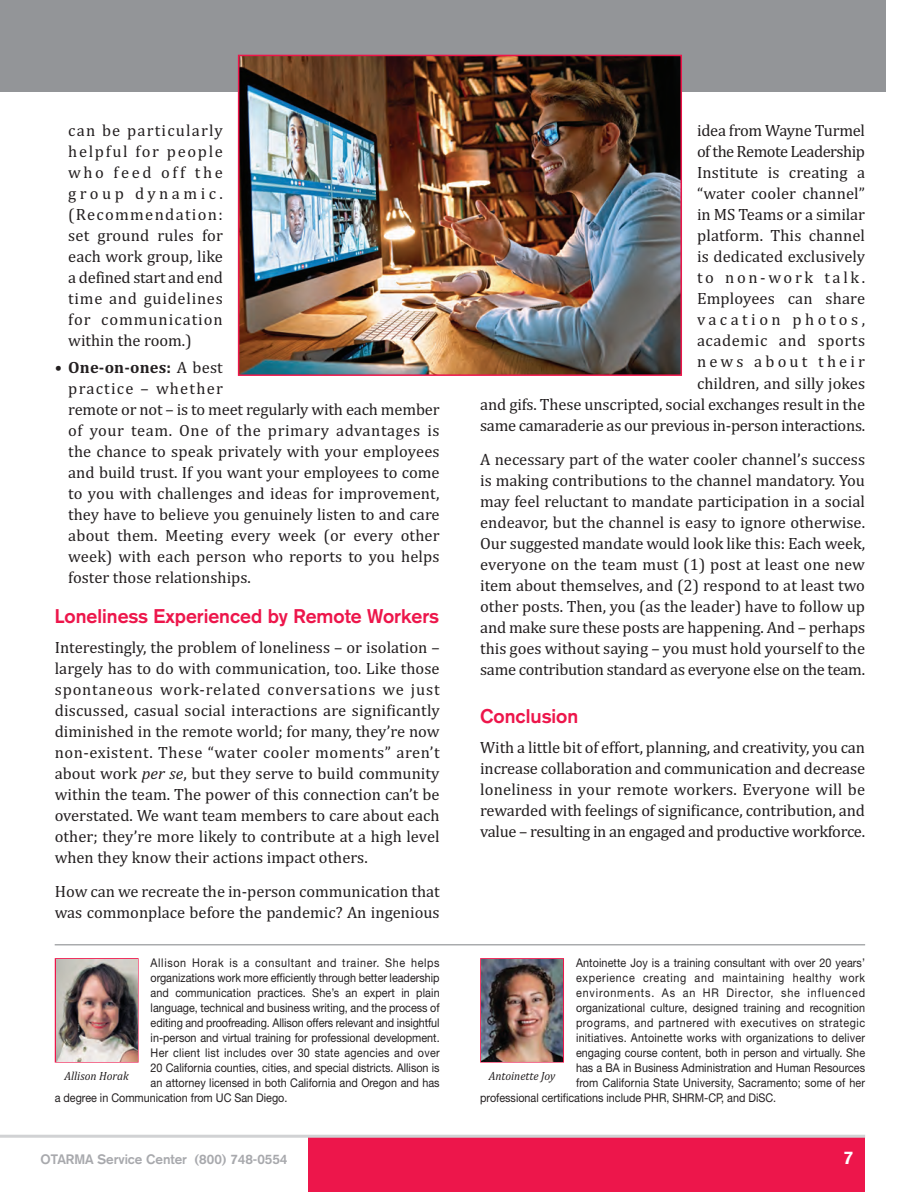
<style>
.page{position:relative;width:922px;height:1192px;background:#fff}
.page>*{position:absolute;margin:0;border:0;box-sizing:border-box;transform-origin:0 0}
.t1{font:700 19.5px "Akzidenz Grotesk";color:#ed164b}
.t2{font:700 18px "Akzidenz Grotesk";color:#fff}
.t3{font:16.5px/21px "Cambria";color:#231f20;text-align:justify}
.t4{font:700 13.5px "Akzidenz Grotesk";color:#a8a9ad}
.t5{font:12px "Helvetica Neue";letter-spacing:.005em;color:#231f20;scale:.9 1}
.t6{font:12px "Helvetica Neue";letter-spacing:.025em;color:#231f20;scale:.9 1}
.t7{font:12px "Helvetica Neue";letter-spacing:.06em;color:#231f20;scale:.9 1}
.t8{font:12px "Helvetica Neue";letter-spacing:.05em;color:#231f20;scale:.9 1}
.t9{font:12px "Helvetica Neue";letter-spacing:.08em;color:#231f20;scale:.9 1}
.t10{font:italic 12px "Cambria";color:#231f20;scale:.95 1}
.s1{font-weight:700}
.s2{font-style:italic}
</style>
<div class="page">
<div style="left:308px;top:1135px;width:557px;height:57px;background:#ed164b"></div>
<hr style="left:0;top:1134px;width:865px;height:3px;background:#d1d2d4">
<div style="left:0;top:0;width:885px;height:91px;background:#939598"></div>
<div style="left:55px;top:958px;width:84px;height:104px;border:2px solid #ed164b"></div>
<div style="left:480px;top:958px;width:84px;height:104px;border:2px solid #ed164b"></div>
<img style="left:241px;top:58px;width:438px;height:315px">
<div style="left:238px;top:55px;width:444px;height:321px;border:2px solid #ed164b"></div>
<hr style="left:55px;top:944px;width:810px;height:1px;background:#808285">
<img style="left:56px;top:959px;width:81px;height:102px">
<img style="left:481px;top:959px;width:81px;height:102px">
<p class="t3" style="left:68px;top:122px;width:156px">can be particularly helpful for people who feed off the group dynamic. (Recommendation: set ground rules for each work group, like a defined start and end time and guidelines for communication within the room.)</p>
<p class="t3" style="left:68px;top:358px;width:373px;text-align:left;text-indent:-13px"><span class="s1">• One-on-ones:</span> A best<br>practice – whether<br>remote or not – is to meet regularly with each member of your team. One of the primary advantages is the chance to speak privately with your employees and build trust. If you want your employees to come to you with challenges and ideas for improvement, they have to believe you genuinely listen to and care about them. Meeting every week (or every other week) with each person who reports to you helps foster those relationships.</p>
<h3 class="t1" style="left:55px;top:609px;width:386px">Loneliness Experienced by Remote Workers</h3>
<p class="t3" style="left:55px;top:638px;width:386px">Interestingly, the problem of loneliness – or isolation – largely has to do with communication, too. Like those spontaneous work-related conversations we just discussed, casual social interactions are significantly diminished in the remote world; for many, they’re now non-existent. These “water cooler moments” aren’t about work <span class="s2">per se</span>, but they serve to build community within the team. The power of this connection can’t be overstated. We want team members to care about each other; they’re more likely to contribute at a high level when they know their actions impact others.</p>
<p class="t3" style="left:55px;top:883px;width:386px">How can we recreate the in-person communication that was commonplace before the pandemic? An ingenious</p>
<p class="t7" style="left:151px;top:958px;width:323px">Allison Horak is a consultant and trainer. She helps</p>
<p class="t5" style="left:151px;top:973px;width:323px">organizations work more efficiently through better leadership</p>
<p class="t5" style="left:151px;top:988px;width:323px">and communication practices. She’s an expert in plain</p>
<p class="t5" style="left:151px;top:1003px;width:323px">language, technical and business writing, and the process of</p>
<p class="t5" style="left:151px;top:1018px;width:323px">editing and proofreading. Allison offers relevant and insightful</p>
<p class="t5" style="left:151px;top:1033px;width:323px">in-person and virtual training for professional development.</p>
<p class="t6" style="left:151px;top:1048px;width:323px">Her client list includes over 30 state agencies and over</p>
<p class="t5" style="left:151px;top:1063px;width:323px">20 California counties, cities, and special districts. Allison is</p>
<p class="t5" style="left:151px;top:1078px;width:323px">an attorney licensed in both California and Oregon and has</p>
<p class="t5" style="left:55px;top:1093px;width:260px">a degree in Communication from UC San Diego.</p>
<p class="t10" style="left:65px;top:1071px;width:69px">Allison Horak</p>
<p class="t4" style="left:41px;top:1154px;width:248px">OTARMA Service Center (800) 748-0554</p>
<p class="t3" style="left:480px;top:122px;width:386px;text-align:right">idea from Wayne Turmel<br>of the Remote Leadership<br>Institute is creating a<br>“water cooler channel”<br>in MS Teams or a similar<br>platform. This channel<br>is dedicated exclusively<br>to non-work talk.<br>Employees can share<br>vacation photos,<br>academic and sports<br>news about their<br>children, and silly jokes<br>and gifs. These unscripted, social exchanges result in the same camaraderie as our previous in-person interactions.</p>
<p class="t3" style="left:480px;top:450px;width:386px">A necessary part of the water cooler channel’s success is making contributions to the channel mandatory. You may feel reluctant to mandate participation in a social endeavor, but the channel is easy to ignore otherwise.<br>Our suggested mandate would look like this: Each week, everyone on the team must (1) post at least one new item about themselves, and (2) respond to at least two other posts. Then, you (as the leader) have to follow up and make sure these posts are happening. And – perhaps this goes without saying – you must hold yourself to the same contribution standard as everyone else on the team.</p>
<h3 class="t1" style="left:480px;top:709px;width:99px">Conclusion</h3>
<p class="t3" style="left:480px;top:738px;width:386px">With a little bit of effort, planning, and creativity, you can increase collaboration and communication and decrease loneliness in your remote workers. Everyone will be rewarded with feelings of significance, contribution, and value – resulting in an engaged and productive workforce.</p>
<p class="t5" style="left:576px;top:958px;width:323px">Antoinette Joy is a training consultant with over 20 years’</p>
<p class="t7" style="left:576px;top:973px;width:323px">experience creating and maintaining healthy work</p>
<p class="t9" style="left:576px;top:988px;width:323px">environments. As an HR Director, she influenced</p>
<p class="t5" style="left:576px;top:1003px;width:323px">organizational culture, designed training and recognition</p>
<p class="t8" style="left:576px;top:1018px;width:323px">programs, and partnered with executives on strategic</p>
<p class="t6" style="left:576px;top:1033px;width:323px">initiatives. Antoinette works with organizations to deliver</p>
<p class="t5" style="left:576px;top:1048px;width:323px">engaging course content, both in person and virtually. She</p>
<p class="t5" style="left:576px;top:1063px;width:323px">has a BA in Business Administration and Human Resources</p>
<p class="t5" style="left:576px;top:1078px;width:323px">from California State University, Sacramento; some of her</p>
<p class="t5" style="left:480px;top:1093px;width:330px">professional certifications include PHR, SHRM-CP, and DiSC.</p>
<p class="t10" style="left:489px;top:1071px;width:72px">Antoinette Joy</p>
<p class="t2" style="left:843px;top:1151px;width:12px">7</p>
</div>
